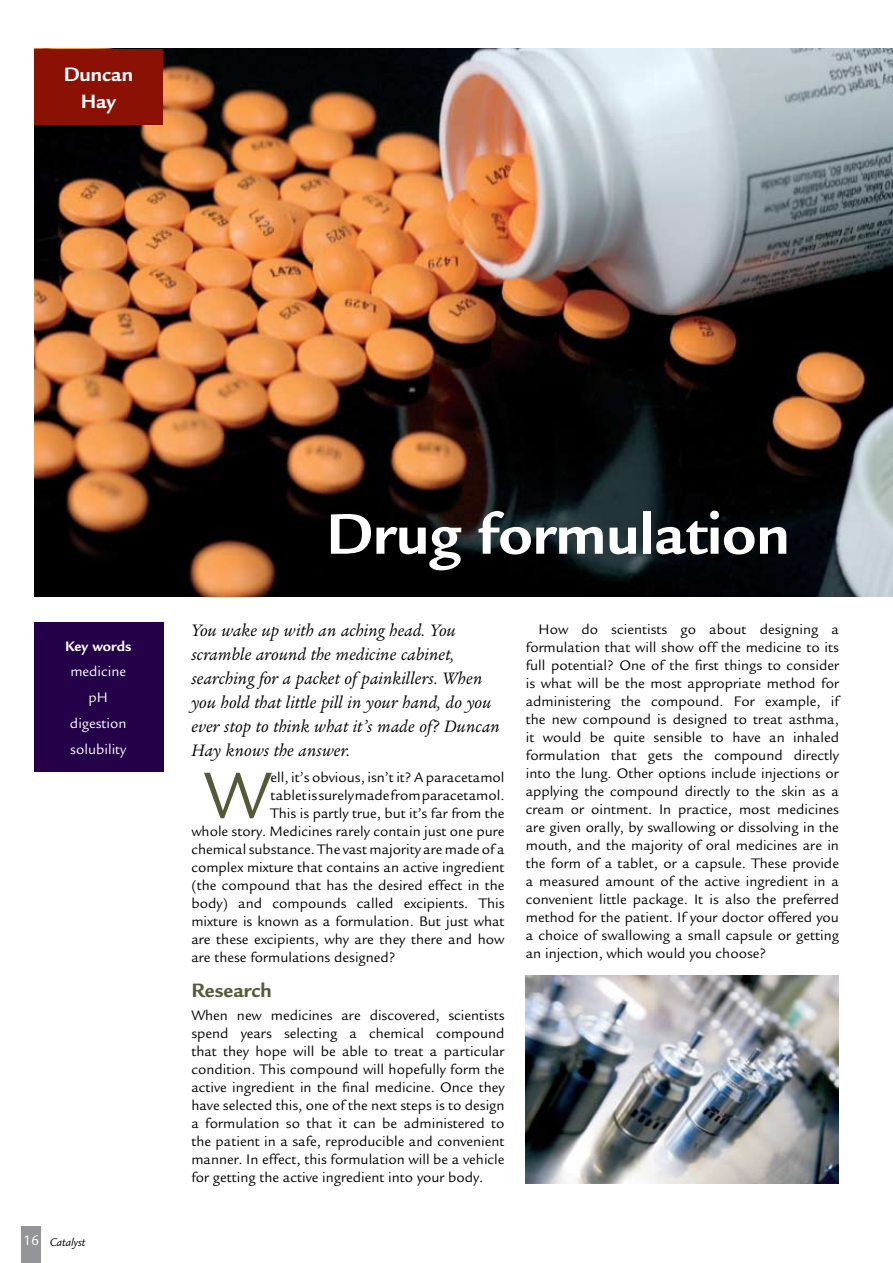
<style>
.page{position:relative;width:893px;height:1263px;background:#fff}
.page>*{position:absolute;margin:0;border:0;box-sizing:border-box;transform-origin:0 0}
.t1{font:71.85px "Legacy Sans";color:#565938}
.t2{font:700 61.95px "Legacy Sans";color:#fff}
.t3{font:700 21px/27px "Legacy Sans";color:#fff;text-align:center}
.t4{font:700 21px "Legacy Sans";color:#565938}
.t5{font:italic 18px/24px "Legacy Ser ITC";letter-spacing:.01em;color:#000}
.t6{font:15px/18px "Legacy Sans";color:#000;text-align:justify}
.t7{font:15px/25.8px "Legacy Sans";color:#fff;text-align:center}
.t8{font:700 15px "Legacy Sans";color:#fff}
.t9{font:italic 12px "Legacy Sans";color:#000}
.s1{font-style:normal;font-size:15px;color:#fff}
</style>
<div class="page">
<div style="left:21px;top:1226px;width:20px;height:37px;background:#939598"></div>
<img style="left:34px;top:49px;width:859px;height:547px">
<div style="left:34px;top:622px;width:130px;height:150px;background:#240048"></div>
<div style="left:34px;top:49px;width:129px;height:76px;background:#8b1104"></div>
<img style="left:526px;top:975px;width:313px;height:209px">
<h3 class="t3" style="left:64px;top:61px;width:71px">Duncan<br>Hay</h3>
<p class="t8" style="left:65px;top:637px;width:68px">Key words</p>
<p class="t7" style="left:70px;top:659px;width:58px">medicine pH digestion solubility</p>
<p class="t9" style="left:23px;top:1236px;width:64px"><span class="s1">16</span> Catalyst</p>
<h2 class="t2" style="left:326px;top:498px;width:465px">Drug formulation</h2>
<p class="t5" style="left:191px;top:618px;width:310px">You wake up with an aching head. You scramble around the medicine cabinet, searching for a packet of painkillers. When you hold that little pill in your hand, do you ever stop to think what it’s made of? Duncan Hay knows the answer.</p>
<h1 class="t1" style="left:204px;top:755px;width:68px">W</h1>
<p class="t6" style="left:271px;top:769px;width:235px">ell, it’s obvious, isn’t it? A paracetamol</p>
<p class="t6" style="left:271px;top:787px;width:235px">tablet is surely made from paracetamol.</p>
<p class="t6" style="left:271px;top:805px;width:235px">This is partly true, but it’s far from the</p>
<p class="t6" style="left:191px;top:823px;width:315px">whole story. Medicines rarely contain just one pure</p>
<p class="t6" style="left:191px;top:841px;width:315px">chemical substance. The vast majority are made of a</p>
<p class="t6" style="left:191px;top:859px;width:315px">complex mixture that contains an active ingredient</p>
<p class="t6" style="left:191px;top:877px;width:315px">(the compound that has the desired effect in the</p>
<p class="t6" style="left:191px;top:895px;width:315px">body) and compounds called excipients. This</p>
<p class="t6" style="left:191px;top:913px;width:315px">mixture is known as a formulation. But just what</p>
<p class="t6" style="left:191px;top:931px;width:315px">are these excipients, why are they there and how</p>
<p class="t6" style="left:191px;top:949px;width:206px">are these formulations designed?</p>
<h3 class="t4" style="left:191px;top:978px;width:82px">Research</h3>
<p class="t6" style="left:191px;top:1006px;width:315px">When new medicines are discovered, scientists spend years selecting a chemical compound that they hope will be able to treat a particular condition. This compound will hopefully form the active ingredient in the final medicine. Once they have selected this, one of the next steps is to design a formulation so that it can be administered to the patient in a safe, reproducible and convenient manner. In effect, this formulation will be a vehicle for getting the active ingredient into your body.</p>
<p class="t6" style="left:526px;top:620px;width:315px;text-indent:13px">How do scientists go about designing a formulation that will show off the medicine to its full potential? One of the first things to consider is what will be the most appropriate method for administering the compound. For example, if the new compound is designed to treat asthma, it would be quite sensible to have an inhaled formulation that gets the compound directly into the lung. Other options include injections or applying the compound directly to the skin as a cream or ointment. In practice, most medicines are given orally, by swallowing or dissolving in the mouth, and the majority of oral medicines are in the form of a tablet, or a capsule. These provide a measured amount of the active ingredient in a convenient little package. It is also the preferred method for the patient. If your doctor offered you a choice of swallowing a small capsule or getting an injection, which would you choose?</p>
</div>
